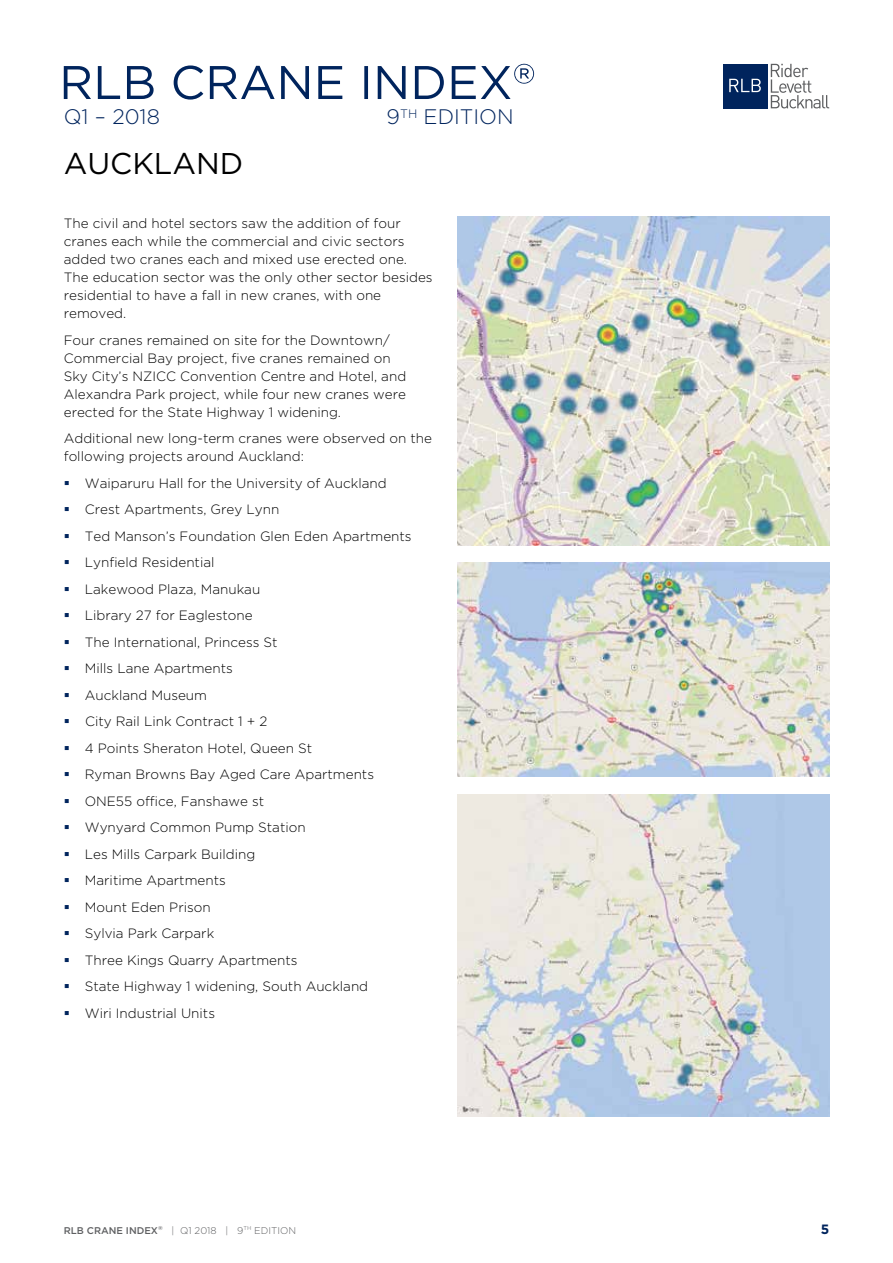
<style>
.page{position:relative;width:893px;height:1263px;background:#fff}
.page>*{position:absolute;margin:0;border:0;box-sizing:border-box;transform-origin:0 0}
.t1{font:30px "Gotham";color:#000}
.t2{font:300 21px "Gotham";color:#00245d}
.t3{font:300 13.5px/26.5px "Gotham";color:#000}
.t4{font:700 13.5px "Gotham";color:#00245d}
.t5{font:300 9.75px "Gotham";color:#5f6062}
.s1{font-weight:500}
</style>
<div class="page">
<div style="left:723px;top:64px;width:44px;height:44px;background:#00245d"></div>
<svg style="left:771px;top:64px;width:58px;height:44px"></svg>
<svg style="left:729px;top:79px;width:32px;height:13px"></svg>
<svg style="left:64px;top:64px;width:470px;height:36px"></svg>
<img style="left:457px;top:217px;width:372px;height:329px">
<img style="left:457px;top:794px;width:372px;height:323px">
<img style="left:457px;top:562px;width:372px;height:215px">
<h2 class="t2" style="left:64px;top:105px;width:98px">Q1 – 2018</h2>
<h2 class="t2" style="left:387px;top:105px;width:129px">9<sup>TH</sup> EDITION</h2>
<h1 class="t1" style="left:64px;top:147px;width:113px">AUCKLAND</h1>
<p class="t3" style="left:64px;top:214px;width:370px;line-height:18px">The civil and hotel sectors saw the addition of four cranes each while the commercial and civic sectors added two cranes each and mixed use erected one.<br>The education sector was the only other sector besides residential to have a fall in new cranes, with one removed.</p>
<p class="t3" style="left:64px;top:331px;width:344px;line-height:18px">Four cranes remained on site for the Downtown/ Commercial Bay project, five cranes remained on Sky City’s NZI CC Convention Centre and Hotel, and Alexandra Park project, while four new cranes were erected for the State H ighway 1 widening.</p>
<p class="t3" style="left:64px;top:429px;width:370px;line-height:18px">Additional new long-term cranes were observed on the following projects around Auckland:</p>
<p class="t3" style="left:85px;top:469px;width:328px">Waiparuru Hall for the University of Auckland<br>Crest Apartments, Grey Lynn<br>Ted Manson’s Foundation Glen Eden Apartments<br>Lynfield Residential<br>Lakewood Plaza, Manukau<br>Library 27 for Eaglestone<br>The I nternational, Princess St<br>Mills Lane Apartments<br>Auckland Museum<br>City Rail Link Contract 1 + 2<br>4 Points Sheraton Hotel, Queen St<br>Ryman Browns Bay Aged Care Apartments<br>ON E55 office, Fanshawe st<br>Wynyard Common Pump Station<br>Les Mills Carpark Building<br>Maritime Apartments<br>Mount Eden Prison<br>Sylvia Park Carpark<br>Three Kings Quarry Apartments<br>State H ighway 1 widening, South Auckland<br>Wiri I ndustrial Units</p>
<p class="t5" style="left:64px;top:1225px;width:234px"><span class="s1">RLB CRANE INDEX</span><sup>®</sup> | Q1 2018 | 9<sup>th</sup> Edition</p>
<p class="t4" style="left:821px;top:1222px;width:10px">5</p>
</div>
